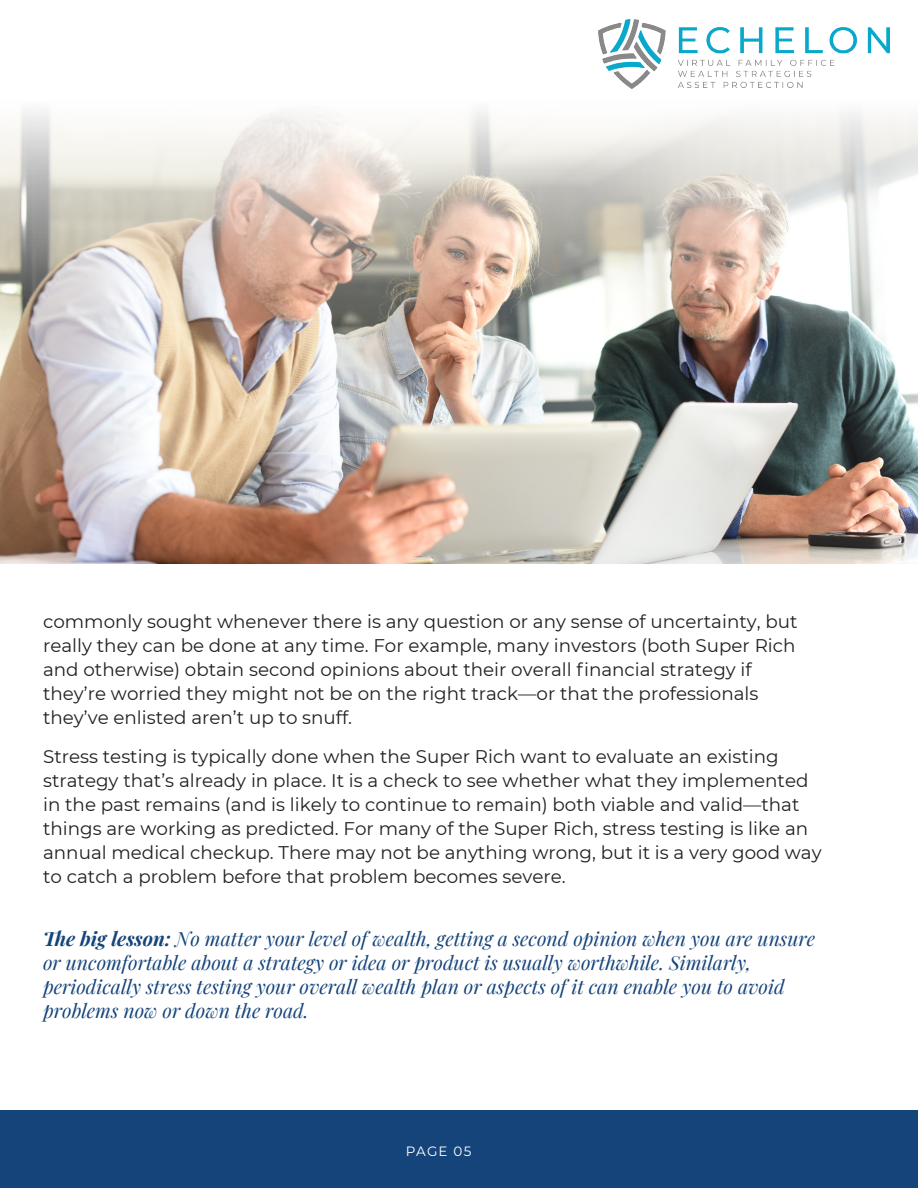
<style>
.page{position:relative;width:918px;height:1188px;background:#fff}
.page>*{position:absolute;margin:0;border:0;box-sizing:border-box;transform-origin:0 0}
.t1{font:italic 19.5px/24px "Playfair Display";color:#15447b}
.t2{font:18.3px/24px "Montserrat";color:#231f20}
.t3{font:100 13.5px "Montserrat";letter-spacing:.085em;color:#fff}
</style>
<div class="page">
<img style="left:0;top:333px;width:918px;height:230px">
<svg style="left:0;top:27px;width:918px;height:306px"></svg>
<img style="left:599px;top:19px;width:290px;height:70px">
<div style="left:0;top:1111px;width:918px;height:77px;background:#15447b"></div>
<p class="t2" style="left:43px;top:609px;width:756px">commonly sought whenever there is any question or any sense of uncertainty, but really they can be done at any time. For example, many investors (both Super Rich and otherwise) obtain second opinions about their overall financial strategy if they’re worried they might not be on the right track—or that the professionals they’ve enlisted aren’t up to snuff.</p>
<p class="t2" style="left:43px;top:744px;width:780px">Stress testing is typically done when the Super Rich want to evaluate an existing strategy that’s already in place. It is a check to see whether what they implemented in the past remains (and is likely to continue to remain) both viable and valid—that things are working as predicted. For many of the Super Rich, stress testing is like an annual medical checkup. There may not be anything wrong, but it is a very good way to catch a problem before that problem becomes severe.</p>
<p class="t1" style="left:43px;top:925px;width:774px">The big lesson: No matter your level of wealth, getting a second opinion when you are unsure or uncomfortable about a strategy or idea or product is usually worthwhile. Similarly, periodically stress testing your overall wealth plan or aspects of it can enable you to avoid problems now or down the road.</p>
<p class="t3" style="left:406px;top:1142px;width:67px">PAGE 05</p>
</div>
